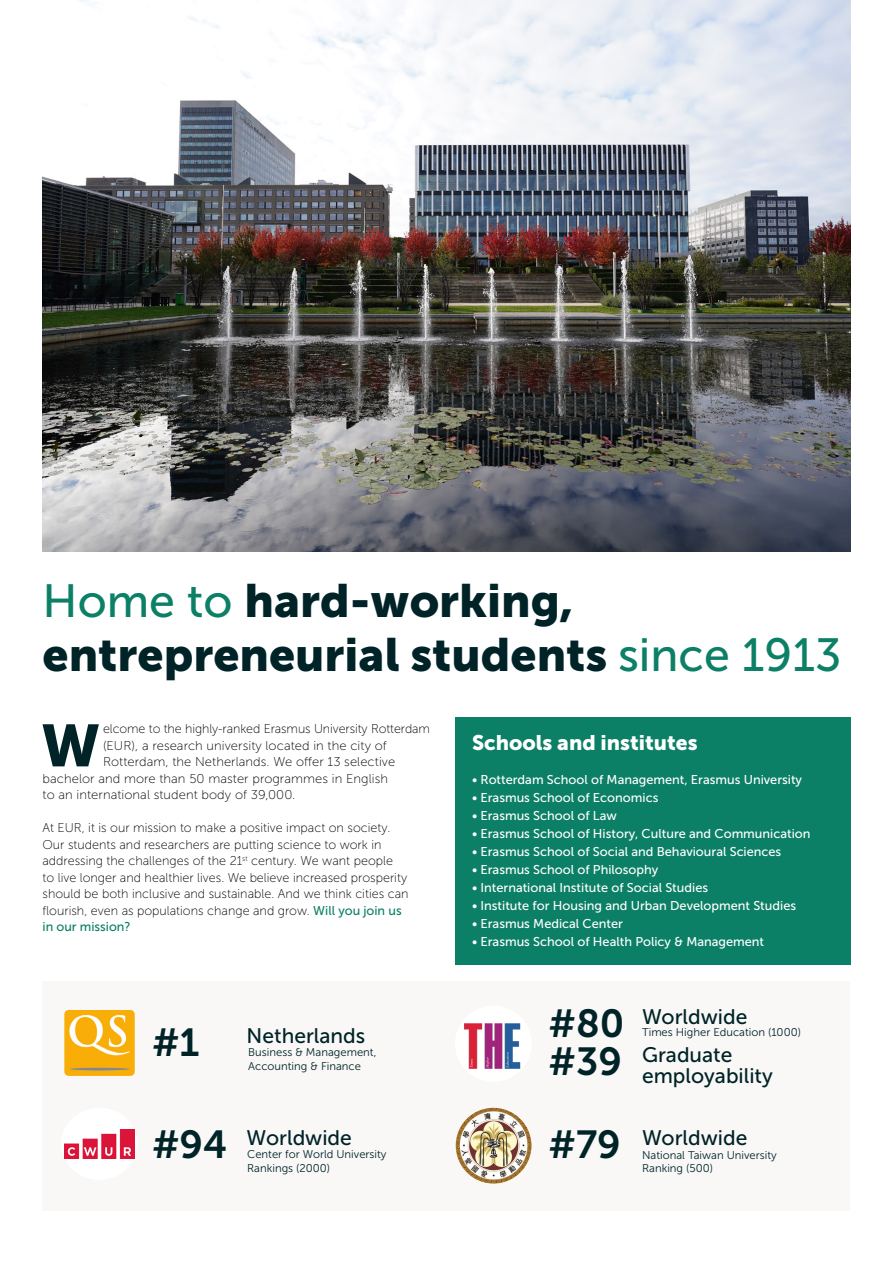
<style>
.page{position:relative;width:893px;height:1263px;background:#fff}
.page>*{position:absolute;margin:0;border:0;box-sizing:border-box;transform-origin:0 0}
.plat{font:58.95px "Museo Sans 900";color:#002328}
.t1{font:46.5px/54px "Museo Sans 900";color:#002328}
.t2{font:39px "Museo Sans 700";color:#002328}
.t3{font:21px "Museo Sans 500";color:#002328}
.kop{font:21px "Museo Sans 900";color:#fff}
.plat-2{font:12.75px/16.5px "Museo Sans 100";color:#000}
.t4{font:12.75px "Museo Sans 500";color:#fff}
.t5{font:11.25px/13.5px "Museo Sans 300";color:#002328}
.s1{font-family:"Museo Sans 500";color:#0c8066}
</style>
<div class="page">
<div style="left:43px;top:981px;width:807px;height:229px;background:#f9f8f7"></div>
<div style="left:455px;top:717px;width:395px;height:247px;background:#0c8066"></div>
<img style="left:43px;top:0;width:807px;height:552px">
<div style="left:61px;top:1108px;width:77px;height:72px;background:#fff;border-radius:50%"></div>
<img style="left:64px;top:1129px;width:70px;height:29px">
<div style="left:455px;top:1006px;width:77px;height:76px;background:#fff;border-radius:50%"></div>
<img style="left:465px;top:1023px;width:56px;height:46px">
<img style="left:455px;top:1108px;width:77px;height:76px;border-radius:38px">
<img style="left:64px;top:1010px;width:71px;height:66px">
<p class="t1" style="left:43px;top:574px;width:800px"><span class="s1">Home to</span> hard-working, entrepreneurial students <span class="s1">since 1913</span></p>
<p class="plat" style="left:41px;top:712px;width:60px">W</p>
<p class="plat-2" style="left:103px;top:721px;width:328px">elcome to the highly-ranked Erasmus University Rotterdam</p>
<p class="plat-2" style="left:103px;top:737px;width:285px">(EUR), a research university located in the city of</p>
<p class="plat-2" style="left:103px;top:754px;width:294px">Rotterdam, the Netherlands. We offer 13 selective</p>
<p class="plat-2" style="left:43px;top:770px;width:347px">bachelor and more than 50 master programmes in English</p>
<p class="plat-2" style="left:43px;top:787px;width:254px">to an international student body of 39,000.</p>
<p class="plat-2" style="left:43px;top:820px;width:368px">At EUR, it is our mission to make a positive impact on society.<br>Our students and researchers are putting science to work in addressing the challenges of the 21<sup>st</sup> century. We want people<br>to live longer and healthier lives. We believe increased prosperity should be both inclusive and sustainable. And we think cities can flourish, even as populations change and grow. <span class="s1">Will you join us in our mission?</span></p>
<p class="kop" style="left:472px;top:731px;width:227px">Schools and institutes</p>
<p class="t4" style="left:472px;top:773px;width:332px">• Rotterdam School of Management, Erasmus University</p>
<p class="t4" style="left:472px;top:791px;width:188px">• Erasmus School of Economics</p>
<p class="t4" style="left:472px;top:809px;width:146px">• Erasmus School of Law</p>
<p class="t4" style="left:472px;top:827px;width:340px">• Erasmus School of History, Culture and Communication</p>
<p class="t4" style="left:472px;top:845px;width:311px">• Erasmus School of Social and Behavioural Sciences</p>
<p class="t4" style="left:472px;top:863px;width:188px">• Erasmus School of Philosophy</p>
<p class="t4" style="left:472px;top:881px;width:238px">• International Institute of Social Studies</p>
<p class="t4" style="left:472px;top:899px;width:326px">• Institute for Housing and Urban Development Studies</p>
<p class="t4" style="left:472px;top:917px;width:153px">• Erasmus Medical Center</p>
<p class="t4" style="left:472px;top:935px;width:294px">• Erasmus School of Health Policy &amp; Management</p>
<p class="t2" style="left:152px;top:1021px;width:49px">#1</p>
<p class="t3" style="left:642px;top:1005px;width:107px">Worldwide</p>
<p class="t2" style="left:549px;top:1002px;width:77px">#80</p>
<p class="t2" style="left:549px;top:1040px;width:75px">#39</p>
<p class="t3" style="left:247px;top:1024px;width:120px">Netherlands</p>
<p class="t5" style="left:642px;top:1026px;width:160px">Times Higher Education (1000)</p>
<p class="t3" style="left:642px;top:1043px;width:92px">Graduate</p>
<p class="t3" style="left:642px;top:1064px;width:132px">employability</p>
<p class="t5" style="left:248px;top:1045px;width:130px">Business &amp; Management,</p>
<p class="t5" style="left:248px;top:1059px;width:114px">Accounting &amp; Finance</p>
<p class="t3" style="left:247px;top:1126px;width:107px">Worldwide</p>
<p class="t3" style="left:642px;top:1126px;width:107px">Worldwide</p>
<p class="t2" style="left:152px;top:1123px;width:77px">#94</p>
<p class="t2" style="left:549px;top:1123px;width:74px">#79</p>
<p class="t5" style="left:247px;top:1147px;width:141px">Center for World University<br>Rankings (2000)</p>
<p class="t5" style="left:642px;top:1148px;width:136px">National Taiwan University<br>Ranking (500)</p>
</div>
